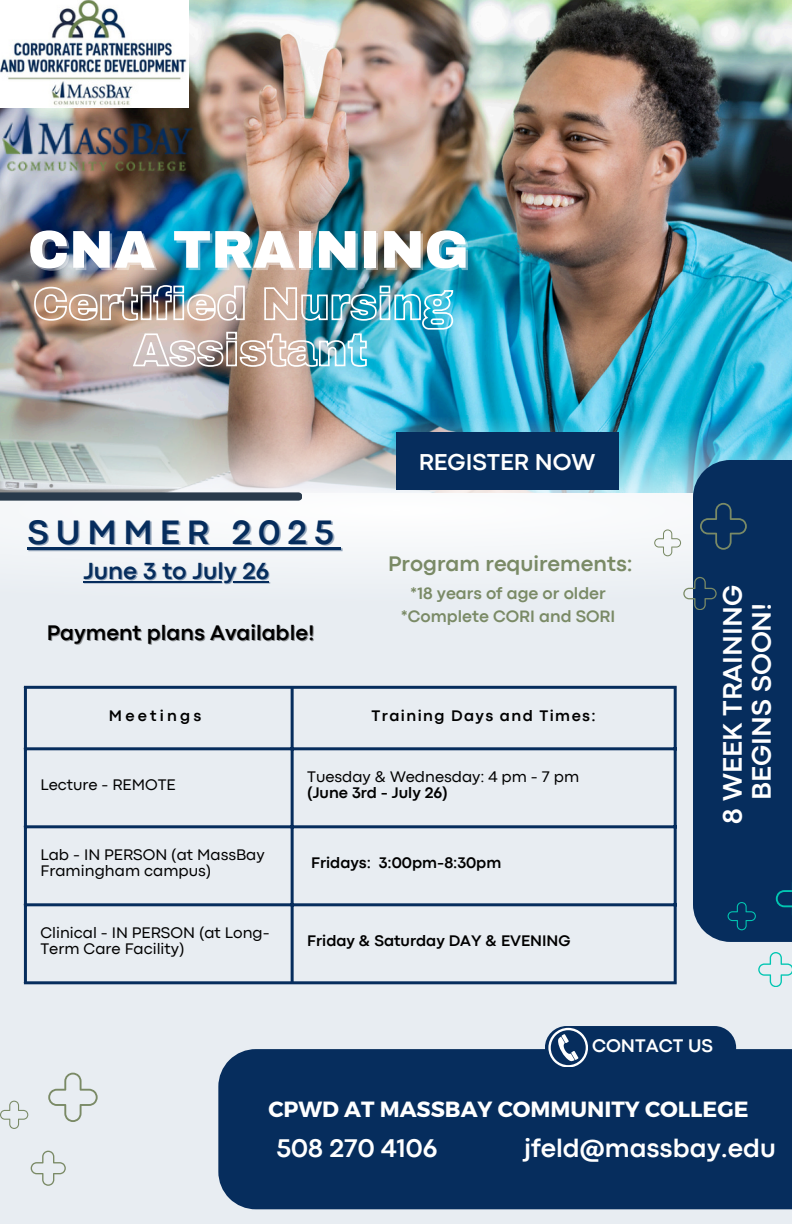
<style>
.page{position:relative;width:792px;height:1224px;background:#fff}
.page>*{position:absolute;margin:0;border:0;box-sizing:border-box;transform-origin:0 0}
.t1{font:900 53.4px "Archivo";color:#fff}
.t2{font:700 35.4px "Codec Pro";letter-spacing:.195em;color:#062d5d}
.t3{font:700 28px/28.8px "Codec Pro";color:#fff;text-align:center}
.t4{font:700 26.6px "Codec Pro";color:#fff}
.t5{font:700 24.4px "Codec Pro";color:#062d5d}
.t6{font:700 24px "Codec Pro";color:#fff}
.t7{font:700 22px "Montserrat";color:#fff}
.t8{font:700 22px "Codec Pro";color:#000}
.t9{font:700 22px "Codec Pro";color:#7a8a66}
.t10{font:700 19px "Codec Pro";color:#fff}
.t11{font:700 17.2px "Codec Pro";color:#7a8a66}
.t12{font:16px/16px "Codec Pro";color:#000}
.t13{font:700 16px "Codec Pro";color:#000}
.t14{font:700 16px "Codec Pro";letter-spacing:.085em;color:#000}
.t15{font:700 16px "Codec Pro";letter-spacing:.2em;color:#000}
</style>
<div class="page">
<img style="left:0;top:0;width:792px;height:1224px">
<hr style="left:83px;top:581px;width:186px;height:1px;background:#062d5d">
<hr style="left:27px;top:547px;width:314px;height:3px;background:#062d5d">
<img style="left:2px;top:109px;width:192px;height:67px">
<h4 class="t1" style="left:28px;top:221px;width:443px">CNA TRAINING</h4>
<p class="t2" style="left:27px;top:519px;width:308px">SUMMER 2025</p>
<p class="t5" style="left:83px;top:563px;width:187px">June 3 to July 26</p>
<p class="t8" style="left:47px;top:625px;width:269px">Payment plans Available!</p>
<p class="t6" style="left:419px;top:453px;width:178px">REGISTER NOW</p>
<p class="t9" style="left:388px;top:556px;width:246px">Program requirements:</p>
<p class="t11" style="left:410px;top:588px;width:197px">*18 years of age or older</p>
<p class="t11" style="left:401px;top:611px;width:216px">*Complete CORI and SORI</p>
<p class="t15" style="left:109px;top:710px;width:94px">Meetings</p>
<p class="t14" style="left:372px;top:710px;width:226px">Training Days and Times:</p>
<p class="t12" style="left:40px;top:778px;width:137px">Lecture - REMOTE</p>
<h1 class="t12" style="left:307px;top:770px;width:274px">Tuesday &amp; Wednesday: 4 pm - 7 pm</h1>
<h2 class="t13" style="left:307px;top:787px;width:142px">(June 3rd - July 26)</h2>
<p class="t12" style="left:40px;top:848px;width:226px">Lab - IN PERSON (at MassBay<br>Framingham campus)</p>
<h6 class="t13" style="left:311px;top:857px;width:192px">Fridays: 3:00pm-8:30pm</h6>
<h3 class="t12" style="left:40px;top:926px;width:231px">Clinical - IN PERSON (at Long-<br>Term Care Facility)</h3>
<p class="t13" style="left:307px;top:935px;width:265px">Friday &amp; Saturday DAY &amp; EVENING</p>
<p class="t3" style="left:720px;top:824px;width:240px;rotate:-90deg">8 WEEK TRAINING<br>BEGINS SOON!</p>
<p class="t10" style="left:592px;top:1038px;width:122px">CONTACT US</p>
<p class="t7" style="left:268px;top:1095px;width:482px">CPWD AT MASSBAY COMMUNITY COLLEGE</p>
<p class="t4" style="left:276px;top:1139px;width:163px">508 270 4106</p>
<p class="t4" style="left:524px;top:1139px;width:253px">jfeld@massbay.edu</p>
</div>
